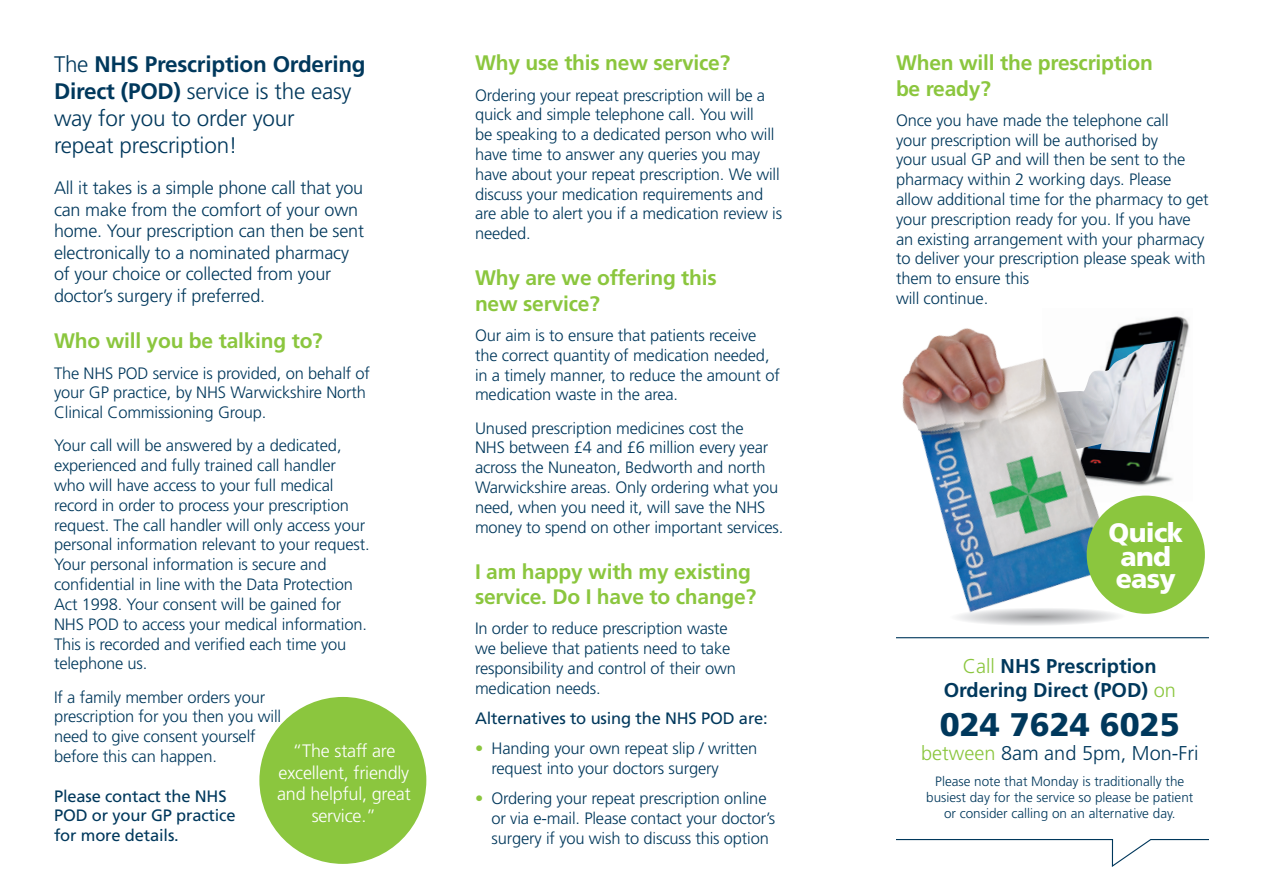
<style>
.page{position:relative;width:1263px;height:893px;background:#fff}
.page>*{position:absolute;margin:0;border:0;box-sizing:border-box;transform-origin:0 0}
.t1{font:900 32.7px "Frutiger";color:#00385c}
.t2{font:900 26.7px/23.2px "Frutiger";letter-spacing:-.025em;color:#fff}
.t3{font:300 22.5px/27px "Frutiger";letter-spacing:-.01em;color:#00385c}
.t4{font:700 21px/25.2px "Frutiger";letter-spacing:-.01em;color:#8bc63e}
.t5{font:700 19.95px/24px "Frutiger";color:#00385c;text-align:center}
.t6{font:300 19.95px "Frutiger";color:#00385c}
.t7{font:300 18px/21.6px "Frutiger";letter-spacing:-.01em;color:#00385c}
.t8{font:300 18px/21.6px "Frutiger";letter-spacing:-.01em;color:#fff;text-align:center}
.t9{font:300 16.5px/19.8px "Frutiger";letter-spacing:-.01em;color:#00385c}
.t10{font:16.5px/19.8px "Frutiger";letter-spacing:-.01em;color:#00385c}
.t11{font:300 13.5px/16.2px "Frutiger";color:#00385c;text-align:center}
.s1{font-weight:700}
.s2{color:#8bc63e}
.s3{font-weight:300;color:#8bc63e}
</style>
<div class="page">
<hr style="left:896px;top:637px;width:313px;height:1px;background:#00385c">
<svg style="left:896px;top:839px;width:313px;height:28px"></svg>
<img style="left:1143px;top:316px;width:47px;height:187px">
<img style="left:1143px;top:341px;width:31px;height:112px">
<img style="left:902px;top:321px;width:241px;height:293px">
<svg style="left:938px;top:606px;width:198px;height:19px"></svg>
<div style="left:1087px;top:496px;width:118px;height:118px;background:#8bc63e;border-radius:50%"></div>
<div style="left:259px;top:697px;width:167px;height:167px;background:#8bc63e;border-radius:50%"></div>
<h3 class="t3" style="left:54px;top:50px;width:313px">The <span class="s1">NHS Prescription Ordering<br>Direct (POD)</span> service is the easy way for you to order your<br>repeat prescription!</h3>
<p class="t7" style="left:54px;top:177px;width:312px">All it takes is a simple phone call that you can make from the comfort of your own home. Your prescription can then be sent electronically to a nominated pharmacy of your choice or collected from your doctor’s surgery if preferred.</p>
<p class="t4" style="left:54px;top:328px;width:270px">Who will you be talking to?</p>
<p class="t9" style="left:54px;top:363px;width:318px">The NHS POD service is provided, on behalf of your GP practice, by NHS Warwickshire North<br>Clinical Commissioning Group.</p>
<p class="t9" style="left:54px;top:436px;width:317px">Your call will be answered by a dedicated, experienced and fully trained call handler who will have access to your full medical record in order to process your prescription request. The call handler will only access your personal information relevant to your request.<br>Your personal information is secure and confidential in line with the Data Protection Act 1998. Your consent will be gained for NHS POD to access your medical information.<br>This is recorded and verified each time you telephone us.</p>
<p class="t9" style="left:54px;top:687px;width:229px">If a family member orders your prescription for you then you will need to give consent yourself before this can happen.</p>
<p class="t10" style="left:54px;top:786px;width:183px">Please contact the NHS<br>POD or your GP practice for more details.</p>
<p class="t8" style="left:277px;top:740px;width:135px">“The staff are excellent, friendly and helpful, great service.”</p>
<p class="t4" style="left:475px;top:50px;width:257px">Why use this new service?</p>
<p class="t9" style="left:475px;top:85px;width:309px">Ordering your repeat prescription will be a quick and simple telephone call. You will<br>be speaking to a dedicated person who will have time to answer any queries you may have about your repeat prescription. We will discuss your medication requirements and are able to alert you if a medication review is needed.</p>
<p class="t4" style="left:475px;top:265px;width:243px">Why are we offering this new service?</p>
<p class="t9" style="left:475px;top:325px;width:306px">Our aim is to ensure that patients receive the correct quantity of medication needed, in a timely manner, to reduce the amount of medication waste in the area.</p>
<p class="t9" style="left:475px;top:418px;width:310px">Unused prescription medicines cost the<br>NHS between £4 and £6 million every year across the Nuneaton, Bedworth and north Warwickshire areas. Only ordering what you need, when you need it, will save the NHS money to spend on other important services.</p>
<p class="t4" style="left:475px;top:559px;width:283px">I am happy with my existing service. Do I have to change?</p>
<p class="t9" style="left:475px;top:619px;width:262px">In order to reduce prescription waste we believe that patients need to take responsibility and control of their own medication needs.</p>
<p class="t10" style="left:475px;top:708px;width:294px">Alternatives to using the NHS POD are:</p>
<p class="t9" style="left:491px;top:739px;width:267px;text-indent:-16px"><span class="s2">•</span> Handing your own repeat slip / written request into your doctors surgery</p>
<p class="t9" style="left:491px;top:789px;width:285px;text-indent:-16px"><span class="s2">•</span> Ordering your repeat prescription online or via e-mail. Please contact your doctor’s surgery if you wish to discuss this option</p>
<p class="t4" style="left:896px;top:50px;width:258px">When will the prescription be ready?</p>
<p class="t9" style="left:896px;top:110px;width:314px">Once you have made the telephone call<br>your prescription will be authorised by<br>your usual GP and will then be sent to the pharmacy within 2 working days. Please allow additional time for the pharmacy to get your prescription ready for you. If you have an existing arrangement with your pharmacy to deliver your prescription please speak with them to ensure this<br>will continue.</p>
<h2 class="t2" style="left:1108px;top:520px;width:76px">Quick and easy</h2>
<p class="t5" style="left:944px;top:654px;width:234px"><span class="s3">Call</span> NHS Prescription<br>Ordering Direct (POD) <span class="s3">on</span></p>
<h1 class="t1" style="left:940px;top:705px;width:241px">024 7624 6025</h1>
<p class="t6" style="left:921px;top:742px;width:279px"><span class="s2">between</span> 8am and 5pm, Mon-Fri</p>
<p class="t11" style="left:926px;top:773px;width:269px">Please note that Monday is traditionally the busiest day for the service so please be patient or consider calling on an alternative day.</p>
</div>
